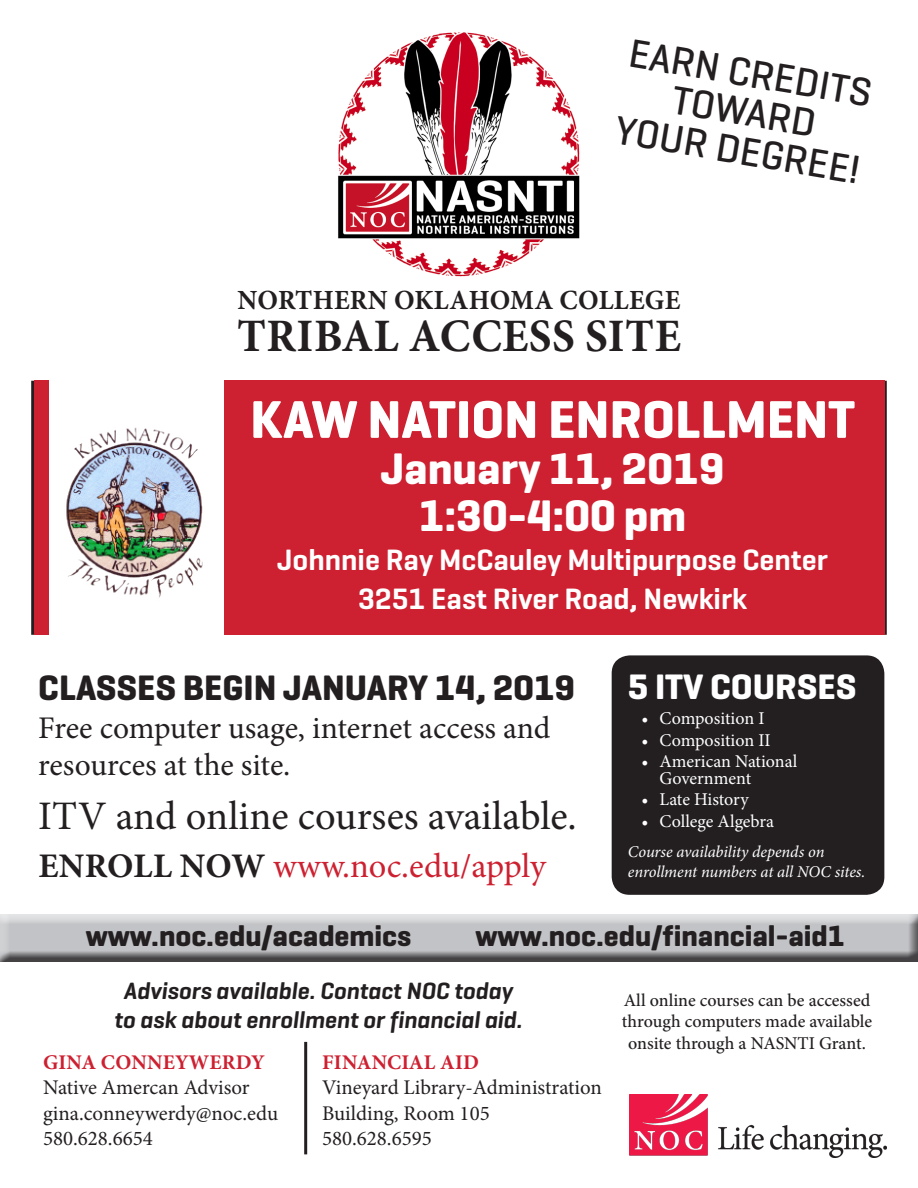
<style>
.page{position:relative;width:918px;height:1188px;background:#fff}
.page>*{position:absolute;margin:0;border:0;box-sizing:border-box;transform-origin:0 0}
.t1{font:700 54px "Geogrotesque";color:#fff}
.t2{font:700 46.5px "Minion Pro";letter-spacing:.01em;color:#231f20}
.t3{font:700 45px "Geogrotesque";color:#fff}
.t4{font:40.5px "Minion Pro";color:#231f20}
.t5{font:500 40.5px "Geogrotesque";color:#231f20}
.t6{font:700 36px "Geogrotesque";color:#231f20}
.t7{font:700 36px "Geogrotesque";color:#fff}
.t8{font:34.5px "Minion Pro";letter-spacing:-.005em;color:#cd2030}
.t9{font:31.5px/37.8px "Minion Pro";letter-spacing:-.005em;color:#231f20}
.t10{font:600 30px "Geogrotesque";color:#fff}
.t11{font:700 29.7px "Geogrotesque";color:#231f20}
.t12{font:700 27.75px "Minion Pro";letter-spacing:.01em;color:#231f20}
.t13{font:italic 600 24px "Geogrotesque";color:#231f20}
.t14{font:20.85px/25px "Minion Pro";color:#231f20}
.t15{font:700 20.85px "Minion Pro";letter-spacing:.01em;color:#cd2030}
.t16{font:500 18px/21.6px "Minion Pro";color:#231f20;text-align:center}
.t17{font:18px "Minion Pro";color:#fff}
.t18{font:italic 16.5px "Minion Pro";letter-spacing:-.005em;color:#fff}
.s1{font-weight:700;color:#231f20}
</style>
<div class="page">
<div style="left:0;top:914px;width:918px;height:48px;background:#231f20;opacity:.75"></div>
<img style="left:629px;top:1095px;width:258px;height:62px">
<img style="left:338px;top:32px;width:242px;height:245px">
<hr style="left:304px;top:1042px;width:3px;height:112px;background:#231f20">
<div style="left:612px;top:655px;width:272px;height:240px;background:#231f20;border-radius:18px"></div>
<div style="left:34px;top:381px;width:850px;height:254px;background:#cd2030"></div>
<div style="left:49px;top:377px;width:174px;height:266px;background:#fff"></div>
<img style="left:66px;top:406px;width:158px;height:214px">
<p class="t5" style="left:634px;top:27px;width:247px;rotate:10deg">EARN CREDITS</p>
<p class="t5" style="left:677px;top:74px;width:147px;rotate:10deg">TOWARD</p>
<p class="t5" style="left:620px;top:103px;width:249px;rotate:10deg">YOUR DEGREE!</p>
<p class="t12" style="left:238px;top:281px;width:444px">NORTHERN OKLAHOMA COLLEGE</p>
<p class="t2" style="left:237px;top:303px;width:445px">TRIBAL ACCESS SITE</p>
<p class="t1" style="left:250px;top:386px;width:606px">KAW NATION ENROLLMENT</p>
<p class="t3" style="left:381px;top:441px;width:345px">January 11, 2019</p>
<p class="t3" style="left:419px;top:487px;width:269px">1:30-4:00 pm</p>
<p class="t10" style="left:277px;top:541px;width:552px">Johnnie Ray McCauley Multipurpose Center</p>
<p class="t10" style="left:358px;top:580px;width:391px">3251 East River Road, Newkirk</p>
<p class="t6" style="left:38px;top:665px;width:538px">CLASSES BEGIN JANUARY 14, 2019</p>
<p class="t9" style="left:38px;top:709px;width:514px">Free computer usage, internet access and resources at the site.</p>
<p class="t4" style="left:38px;top:789px;width:540px">ITV and online courses available.</p>
<p class="t8" style="left:38px;top:843px;width:509px"><span class="s1">ENROLL NOW</span> www.noc.edu/apply</p>
<p class="t7" style="left:628px;top:664px;width:230px">5 ITV COURSES</p>
<p class="t17" style="left:641px;top:706px;width:125px">• Composition I</p>
<p class="t17" style="left:641px;top:728px;width:131px">• Composition II</p>
<p class="t17" style="left:641px;top:749px;width:157px">• American National</p>
<p class="t17" style="left:659px;top:766px;width:93px">Government</p>
<p class="t17" style="left:641px;top:788px;width:109px">• Late History</p>
<p class="t17" style="left:641px;top:809px;width:134px">• College Algebra</p>
<p class="t18" style="left:628px;top:841px;width:198px">Course availability depends on</p>
<p class="t18" style="left:628px;top:861px;width:239px">enrollment numbers at all NOC sites.</p>
<p class="t11" style="left:86px;top:917px;width:327px">www.noc.edu/academics</p>
<p class="t11" style="left:476px;top:917px;width:371px">www.noc.edu/financial-aid1</p>
<p class="t13" style="left:124px;top:976px;width:391px">Advisors available. Contact NOC today</p>
<p class="t13" style="left:114px;top:1005px;width:410px">to ask about enrollment or financial aid.</p>
<p class="t15" style="left:43px;top:1048px;width:223px">GINA CONNEYWERDY</p>
<p class="t14" style="left:43px;top:1075px;width:208px">Native Amercan Advisor</p>
<p class="t14" style="left:43px;top:1100px;width:237px">gina.conneywerdy@noc.edu</p>
<p class="t14" style="left:43px;top:1126px;width:111px">580.628.6654</p>
<p class="t16" style="left:622px;top:989px;width:252px">All online courses can be accessed through computers made available onsite through a NASNTI Grant.</p>
<p class="t15" style="left:322px;top:1048px;width:158px">FINANCIAL AID</p>
<p class="t14" style="left:322px;top:1075px;width:282px">Vineyard Library-Administration<br>Building, Room 105</p>
<p class="t14" style="left:322px;top:1126px;width:111px">580.628.6595</p>
</div>
